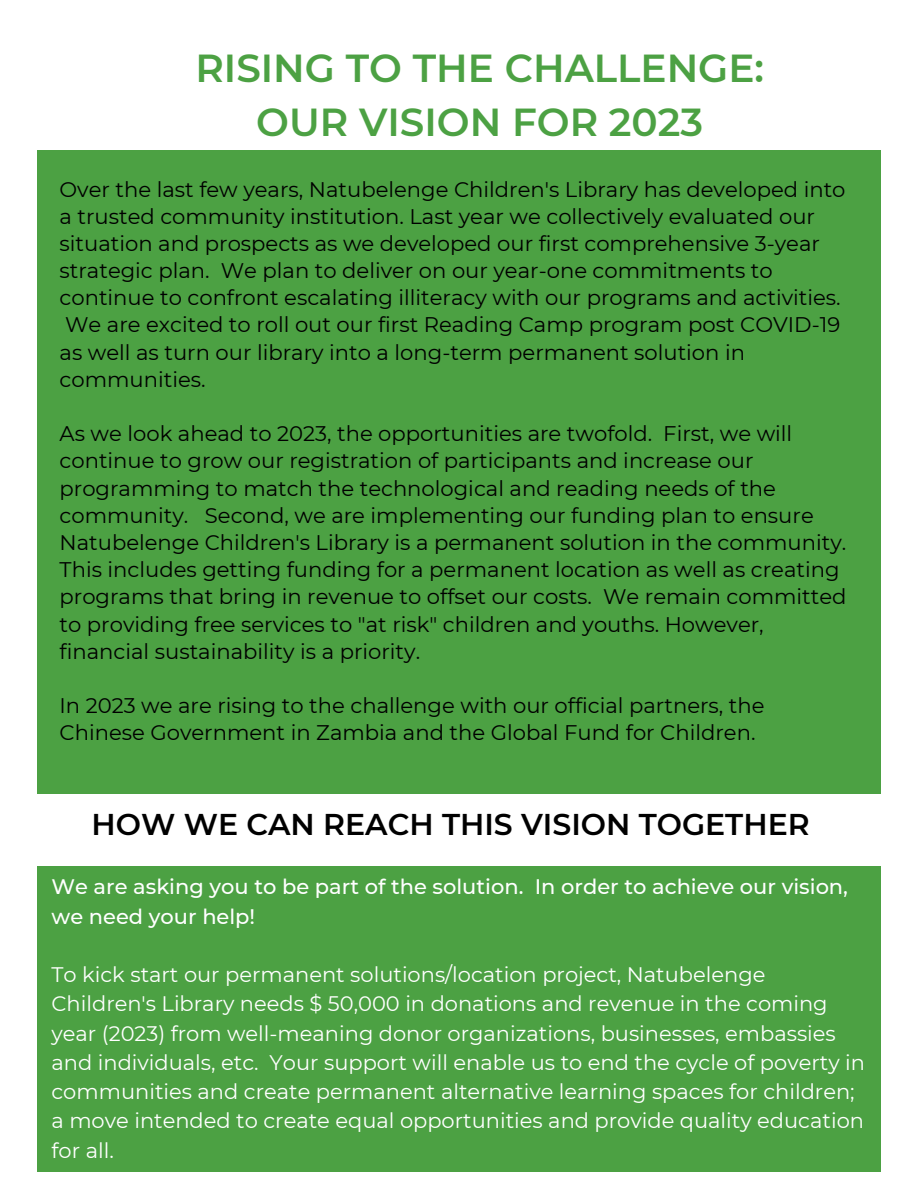
<style>
.page{position:relative;width:918px;height:1188px;background:#fff}
.page>*{position:absolute;margin:0;border:0;box-sizing:border-box;transform-origin:0 0}
.t1{font:600 39px "Montserrat";color:#4ca143}
.t2{font:600 30px "Montserrat";color:#000}
.t3{font:21.15px/27.2px "Montserrat";color:#000}
.t4{font:21px/29.2px "Montserrat";color:#fff}
.t5{font:500 21px/29.2px "Montserrat";color:#fff}
</style>
<div class="page">
<div style="left:37px;top:150px;width:843px;height:643px;background:#4ca143"></div>
<div style="left:37px;top:866px;width:843px;height:306px;background:#4ca143"></div>
<p class="t1" style="left:195px;top:44px;width:570px">RISING TO THE CHALLENGE:</p>
<p class="t1" style="left:256px;top:98px;width:449px">OUR VISION FOR 2023</p>
<p class="t3" style="left:60px;top:175px;width:787px">Over the last few years, Natubelenge Children's Library has developed into a trusted community institution. Last year we collectively evaluated our situation and prospects as we developed our first comprehensive 3-year strategic plan. We plan to deliver on our year-one commitments to continue to confront escalating illiteracy with our programs and activities.<br>We are excited to roll out our first Reading Camp program post COVID-19 as well as turn our library into a long-term permanent solution in communities.</p>
<p class="t3" style="left:60px;top:420px;width:789px">As we look ahead to 2023, the opportunities are twofold. First, we will continue to grow our registration of participants and increase our programming to match the technological and reading needs of the community. Second, we are implementing our funding plan to ensure Natubelenge Children's Library is a permanent solution in the community.<br>This includes getting funding for a permanent location as well as creating programs that bring in revenue to offset our costs. We remain committed to providing free services to "at risk" children and youths. However, financial sustainability is a priority.</p>
<p class="t3" style="left:60px;top:692px;width:707px">In 2023 we are rising to the challenge with our official partners, the<br>Chinese Government in Zambia and the Global Fund for Children.</p>
<p class="t2" style="left:92px;top:806px;width:720px">HOW WE CAN REACH THIS VISION TOGETHER</p>
<p class="t5" style="left:52px;top:872px;width:798px">We are asking you to be part of the solution. In order to achieve our vision, we need your help!</p>
<p class="t4" style="left:52px;top:960px;width:815px">To kick start our permanent solutions/location project, Natubelenge Children's Library needs $ 50,000 in donations and revenue in the coming year (2023) from well-meaning donor organizations, businesses, embassies and individuals, etc. Your support will enable us to end the cycle of poverty in communities and create permanent alternative learning spaces for children; a move intended to create equal opportunities and provide quality education for all.</p>
</div>
